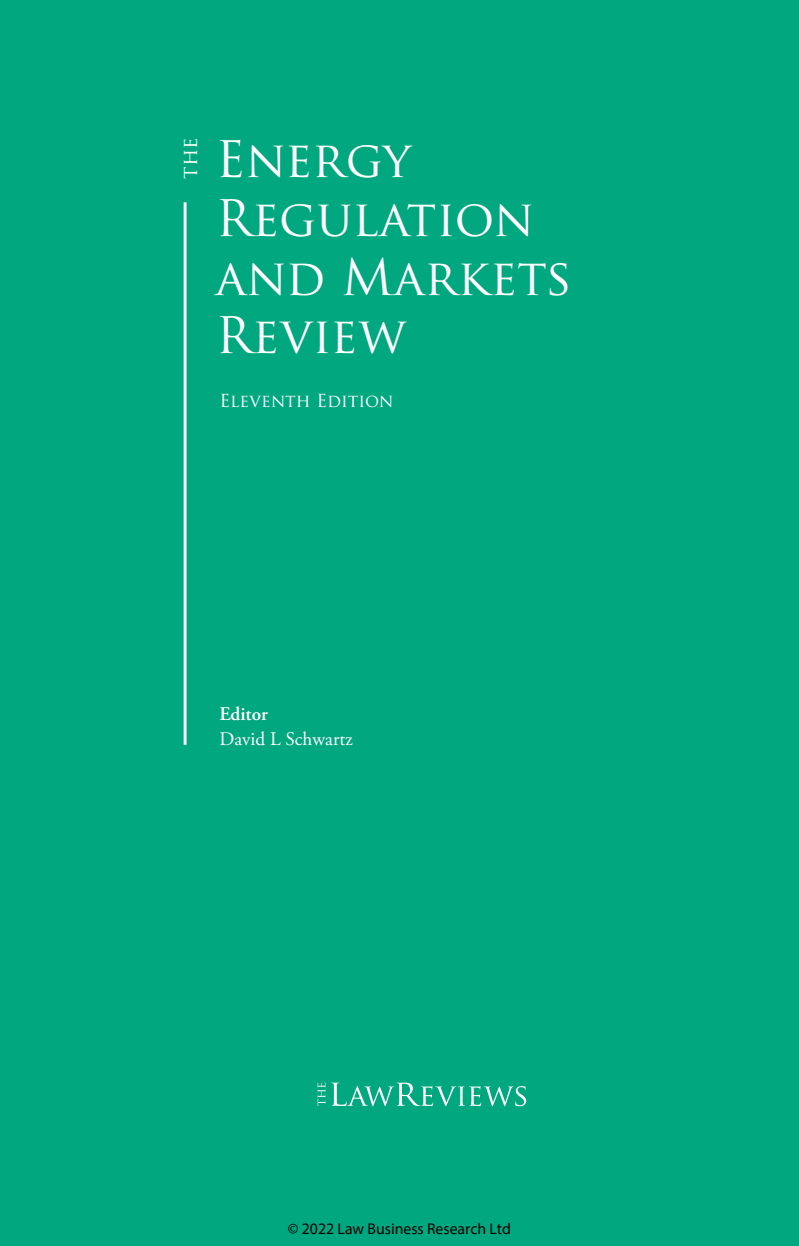
<style>
.page{position:relative;width:799px;height:1246px;background:#fff}
.page>*{position:absolute;margin:0;border:0;box-sizing:border-box;transform-origin:0 0}
.Body_text{font:49px/58.8px "Trajan Pro";color:#fff}
.Body_text-2{font:20.47px "Trajan Pro";color:#fff}
.Body_text-3{font:19.25px "Adobe Garamond Pro";color:#fff}
.Body_text-4{font:600 19.25px "Adobe Garamond Pro";color:#fff}
.Body_text-5{font:17.5px "Trajan Pro";color:#fff}
.t1{font:15.75px "Myriad Pro";color:#000}
</style>
<div class="page">
<div style="left:0;top:0;width:799px;height:1245px;background:#00a77f"></div>
<hr style="left:184px;top:202px;width:2px;height:542px;background:#fff">
<svg style="left:331px;top:1082px;width:195px;height:23px"></svg>
<svg style="left:317px;top:1082px;width:8px;height:23px"></svg>
<p class="Body_text-2" style="left:177px;top:179px;width:43px;rotate:-90deg">the</p>
<p class="Body_text" style="left:215px;top:129px;width:358px">Energy<br>Regulation and Markets<br>Review</p>
<p class="Body_text-5" style="left:219px;top:390px;width:175px">Eleventh Edition</p>
<p class="Body_text-4" style="left:219px;top:702px;width:50px">Editor</p>
<p class="Body_text-3" style="left:219px;top:727px;width:135px">David L Schwartz</p>
<p class="t1" style="left:288px;top:1218px;width:225px">© 2022 Law Business Research Ltd</p>
</div>
